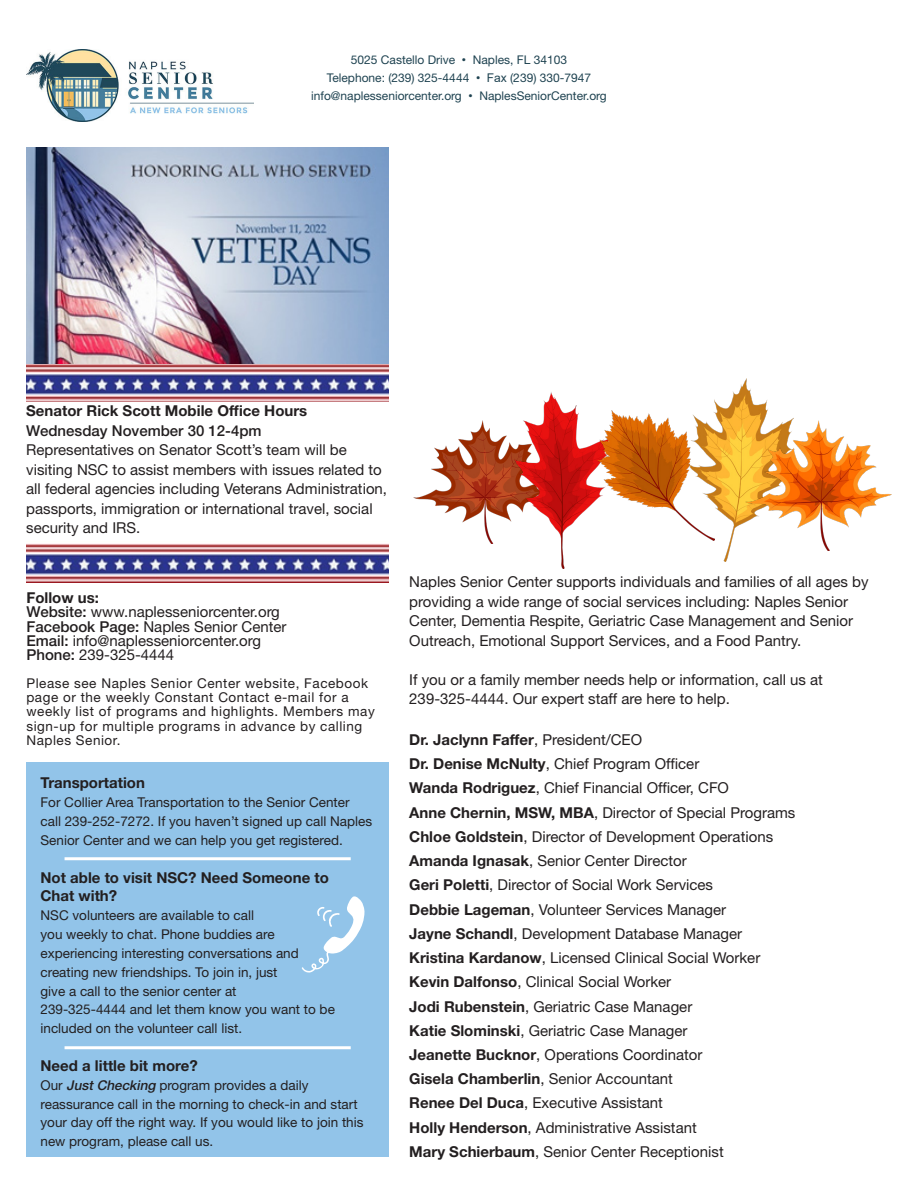
<style>
.page{position:relative;width:918px;height:1188px;background:#fff}
.page>*{position:absolute;margin:0;border:0;box-sizing:border-box;transform-origin:0 0}
.t1{font:15px/19.5px "Helvetica Neue LT Std";color:#231f20}
.t2{font:700 15px "Helvetica Neue LT Std";color:#231f20}
.t3{font:500 15px "Helvetica Neue LT Std";color:#231f20}
.t4{font:13.5px/18.9px "Helvetica Neue LT Std";color:#231f20}
.t5{font:13.5px/14.1px "Helvetica Neue LT Std";letter-spacing:.04em;color:#231f20}
.t6{font:12px "Helvetica Neue LT Std";color:#1f4351}
.s1{font-family:"Arial"}
.s2{font-weight:500}
.s3{font-weight:500;font-style:italic}
.s4{font-weight:400}
.s5{font-weight:700}
</style>
<div class="page">
<img style="left:26px;top:361px;width:363px;height:41px">
<div style="left:26px;top:762px;width:363px;height:395px;background:#92c4e9"></div>
<img style="left:26px;top:50px;width:227px;height:71px">
<hr style="left:65px;top:857px;width:286px;height:3px;background:#fff">
<hr style="left:65px;top:1046px;width:286px;height:3px;background:#fff">
<svg style="left:302px;top:896px;width:63px;height:77px"></svg>
<img style="left:27px;top:148px;width:362px;height:216px">
<img style="left:26px;top:544px;width:363px;height:38px">
<img style="left:414px;top:420px;width:100px;height:123px">
<img style="left:514px;top:392px;width:83px;height:176px">
<img style="left:597px;top:410px;width:90px;height:113px">
<img style="left:687px;top:378px;width:107px;height:183px">
<img style="left:745px;top:420px;width:147px;height:130px">
<p class="t6" style="left:351px;top:53px;width:218px">5025 Castello Drive <span class="s1">•</span> Naples, FL 34103</p>
<p class="t6" style="left:327px;top:71px;width:266px">Telephone: (239) 325-4444 <span class="s1">• Fax</span> (239) 330-7947</p>
<p class="t6" style="left:311px;top:89px;width:297px">info@naplesseniorcenter.org <span class="s1">•</span> NaplesSeniorCenter.org</p>
<p class="t2" style="left:26px;top:402px;width:283px">Senator Rick Scott Mobile Office Hours</p>
<p class="t3" style="left:26px;top:422px;width:237px">Wednesday November 30 12-4pm</p>
<p class="t1" style="left:26px;top:440px;width:362px">Representatives on Senator Scott’s team will be visiting NSC to assist members with issues related to all federal agencies including Veterans Administration, passports, immigration or international travel, social security and IRS.</p>
<p class="t2" style="left:26px;top:589px;width:74px">Follow us:</p>
<p class="t1" style="left:26px;top:602px;width:255px"><span class="s2">Website:</span> www.naplesseniorcenter.org</p>
<p class="t1" style="left:26px;top:616px;width:262px"><span class="s2">Facebook Page:</span> Naples Senior Center</p>
<p class="t1" style="left:26px;top:630px;width:236px"><span class="s2">Email:</span> info@naplesseniorcenter.org</p>
<p class="t1" style="left:26px;top:645px;width:149px"><span class="s2">Phone:</span> 239-325-4444</p>
<p class="t5" style="left:26px;top:676px;width:350px">Please see Naples Senior Center website, Facebook page or the weekly Constant Contact e-mail for a weekly list of programs and highlights. Members may sign-up for multiple programs in advance by calling Naples Senior.</p>
<p class="t2" style="left:41px;top:774px;width:106px">Transportation</p>
<p class="t4" style="left:41px;top:793px;width:333px">For Collier Area Transportation to the Senior Center call 239-252-7272. If you haven’t signed up call Naples<br>Senior Center and we can help you get registered.</p>
<p class="t2" style="left:41px;top:868px;width:290px">Not able to visit NSC? Need Someone to</p>
<p class="t2" style="left:41px;top:887px;width:78px">Chat with?</p>
<p class="t4" style="left:41px;top:906px;width:260px">NSC volunteers are available to call<br>you weekly to chat. Phone buddies are experiencing interesting conversations and creating new friendships. To join in, just give a call to the senior center at</p>
<p class="t4" style="left:41px;top:1000px;width:296px">239-325-4444 and let them know you want to be included on the volunteer call list.</p>
<p class="t2" style="left:41px;top:1056px;width:159px">Need a little bit more?</p>
<p class="t4" style="left:41px;top:1075px;width:325px">Our <span class="s3">JustChecking</span> program provides a daily reassurance call in the morning to check-in and start your day off the right way. If you would like to join this new program, please call us.</p>
<p class="t1" style="left:409px;top:572px;width:461px">Naples Senior Center supports individuals and families of all ages by providing a wide range of social services including: Naples Senior Center, Dementia Respite, Geriatric Case Management and Senior Outreach, Emotional Support Services, and a Food Pantry.</p>
<p class="t1" style="left:409px;top:670px;width:415px">If you or a family member needs help or information, call us at</p>
<p class="t1" style="left:409px;top:689px;width:322px">239-325-4444. Our expert staff are here to help.</p>
<p class="t2" style="left:409px;top:730px;width:234px">Dr. Jaclynn Faffer<span class="s4">, President/CEO</span></p>
<p class="t1" style="left:409px;top:754px;width:292px"><span class="s5">Dr. Denise McNulty</span>, Chief Program Officer</p>
<p class="t1" style="left:409px;top:778px;width:321px"><span class="s5">Wanda Rodriguez</span>, Chief Financial Officer, CFO</p>
<p class="t1" style="left:409px;top:802px;width:388px"><span class="s5">Anne Chernin, MSW, MBA</span>, Director of Special Programs</p>
<p class="t1" style="left:409px;top:827px;width:365px"><span class="s5">Chloe Goldstein</span>, Director of Development Operations</p>
<p class="t1" style="left:409px;top:851px;width:279px"><span class="s5">Amanda Ignasak</span>, Senior Center Director</p>
<p class="t1" style="left:409px;top:875px;width:305px"><span class="s5">Geri Poletti</span>, Director of Social Work Services</p>
<p class="t1" style="left:409px;top:899px;width:318px"><span class="s5">Debbie Lageman</span>, Volunteer Services Manager</p>
<p class="t1" style="left:409px;top:924px;width:334px"><span class="s5">Jayne Schandl</span>, Development Database Manager</p>
<p class="t1" style="left:409px;top:948px;width:353px"><span class="s5">Kristina Kardanow</span>, Licensed Clinical Social Worker</p>
<p class="t1" style="left:409px;top:972px;width:263px"><span class="s5">Kevin Dalfonso</span>, Clinical Social Worker</p>
<p class="t1" style="left:409px;top:996px;width:285px"><span class="s5">Jodi Rubenstein</span>, Geriatric Case Manager</p>
<p class="t1" style="left:409px;top:1020px;width:280px"><span class="s5">Katie Slominski</span>, Geriatric Case Manager</p>
<p class="t1" style="left:409px;top:1045px;width:295px"><span class="s5">Jeanette Bucknor</span>, Operations Coordinator</p>
<p class="t1" style="left:409px;top:1069px;width:265px"><span class="s5">Gisela Chamberlin</span>, Senior Accountant</p>
<p class="t1" style="left:409px;top:1093px;width:255px"><span class="s5">Renee Del Duca</span>, Executive Assistant</p>
<p class="t1" style="left:409px;top:1117px;width:289px"><span class="s5">Holly Henderson</span>, Administrative Assistant</p>
<p class="t1" style="left:409px;top:1142px;width:316px"><span class="s5">Mary Schierbaum</span>, Senior Center Receptionist</p>
</div>
